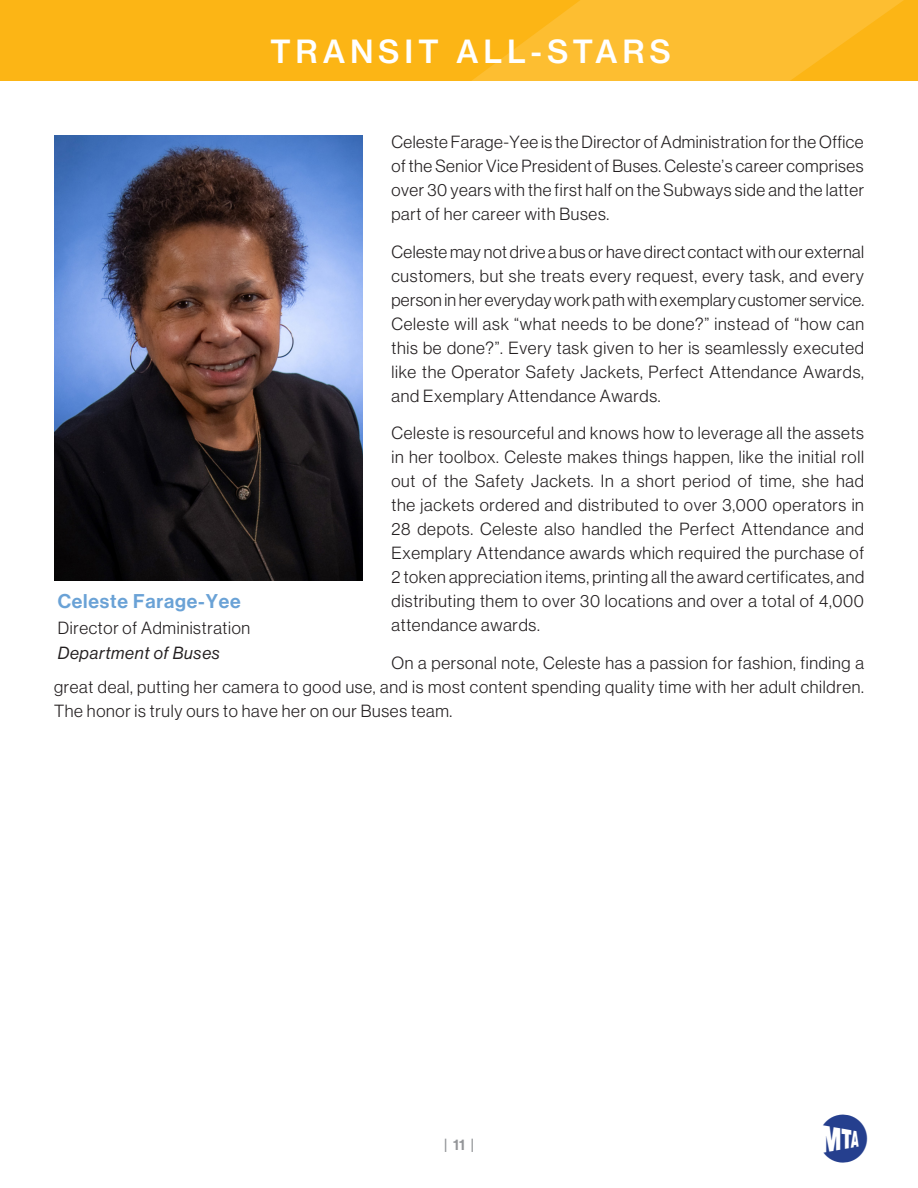
<style>
.page{position:relative;width:918px;height:1188px;background:#fff}
.page>*{position:absolute;margin:0;border:0;box-sizing:border-box;transform-origin:0 0}
.t1{font:500 48px "MTA Logo";color:#253f8e}
.t2{font:31.5px "N Haas Grotesk TX Pro 65 Md";letter-spacing:.15em;color:#fff}
.t3{font:19.5px "N Haas Grotesk DS Pro 65 Md";letter-spacing:.04em;color:#6aa2d6}
.t4{font:17.25px/24px "N Haas Grotesk DS Pro 45 Lt";letter-spacing:.04em;color:#231f20;text-align:justify}
.t5{font:15px "N Haas Grotesk DS Pro 65 Md";color:#939598}
.s1{font-family:"N Haas Grotesk DS Pro 56 It"}
</style>
<div class="page">
<div style="left:699px;top:0;width:219px;height:81px;background:#fcb515"></div>
<svg style="left:580px;top:0;width:324px;height:81px;fill:#fdbe31"></svg>
<svg style="left:0;top:0;width:580px;height:81px;background:#fcb517"></svg>
<img style="left:54px;top:135px;width:309px;height:445px">
<p class="t2" style="left:270px;top:32px;width:402px">TRANSIT ALL-STARS</p>
<p class="t4" style="left:392px;top:130px;width:474px">Celeste Farage-Yee is the Director of Administration for the Office of the Senior Vice President of Buses. Celeste’s career comprises over 30 years with the first half on the Subways side and the latter part of her career with Buses.</p>
<p class="t4" style="left:392px;top:240px;width:474px">Celeste may not drive a bus or have direct contact with our external customers, but she treats every request, every task, and every person in her everyday work path with exemplary customer service.<br>Celeste will ask “what needs to be done?” instead of “how can this be done?”. Every task given to her is seamlessly executed like the Operator Safety Jackets, Perfect Attendance Awards, and Exemplary Attendance Awards.</p>
<p class="t4" style="left:392px;top:421px;width:474px">Celeste is resourceful and knows how to leverage all the assets in her toolbox. Celeste makes things happen, like the initial roll out of the Safety Jackets. In a short period of time, she had the jackets ordered and distributed to over 3,000 operators in 28 depots. Celeste also handled the Perfect Attendance and Exemplary Attendance awards which required the purchase of 2 token appreciation items, printing all the award certificates, and distributing them to over 30 locations and over a total of 4,000 attendance awards.</p>
<p class="t4" style="left:54px;top:651px;width:811px;text-indent:338px">On a personal note, Celeste has a passion for fashion, finding a great deal, putting her camera to good use, and is most content spending quality time with her adult children.<br>The honor is truly ours to have her on our Buses team.</p>
<p class="t3" style="left:58px;top:590px;width:185px">Celeste Farage-Yee</p>
<p class="t4" style="left:58px;top:615px;width:194px;line-height:25.5px">Director of Administration<br><span class="s1">Department of Buses</span></p>
<p class="t5" style="left:444px;top:1136px;width:31px">| 11 |</p>
<h1 class="t1" style="left:823px;top:1115px;width:47px">M</h1>
</div>
